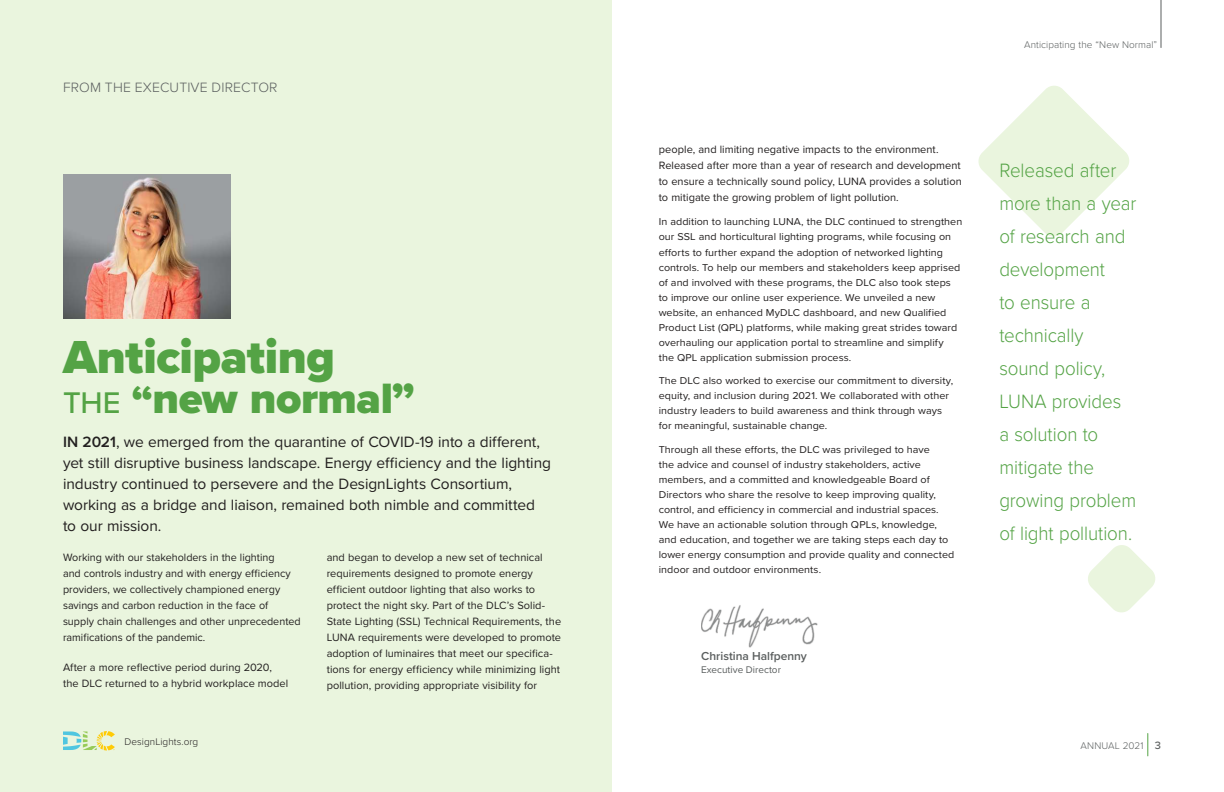
<style>
.page{position:relative;width:1224px;height:792px;background:#fff}
.page>*{position:absolute;margin:0;border:0;box-sizing:border-box;transform-origin:0 0}
.t1{font:900 48px "Proxima Nova";letter-spacing:-.015em;color:#54a345}
.t2{font:900 44px "Proxima Nova";letter-spacing:-.01em;color:#54a345}
.t3{font:300 20px/33px "Proxima Nova";letter-spacing:-.005em;color:#54a345;scale:.94 1}
.t4{font:15.5px/21px "Proxima Nova";letter-spacing:-.005em;color:#221f1f}
.t5{font:300 14px "Proxima Nova";letter-spacing:.01em;color:#5a5e5e}
.t6{font:600 12px "Proxima Nova";color:#5a5e5e}
.t7{font:11px/16px "Proxima Nova";color:#221f1f}
.t8{font:10.3px/15px "Proxima Nova";letter-spacing:.005em;color:#221f1f;scale:1.04 1}
.t9{font:300 10px "Proxima Nova";letter-spacing:.005em;color:#5a5e5e}
.t10{font:10px "Proxima Nova";color:#5a5e5e}
.t11{font:300 10px "Proxima Nova";letter-spacing:.005em;color:#221f1f}
.s1{font-weight:500;font-size:31px}
.s2{font-size:40px}
.s3{font-weight:600}
.s4{font-weight:500;font-size:11px}
</style>
<div class="page">
<hr style="left:1161px;top:0;width:1px;height:48px;background:#5a5e5e">
<div style="left:249px;top:0;width:363px;height:792px;background:#eaf5de"></div>
<svg style="left:1148px;top:733px;width:1px;height:23px"></svg>
<div style="left:0;top:0;width:317px;height:792px;background:#eaf5de"></div>
<svg style="left:978px;top:86px;width:151px;height:151px"></svg>
<svg style="left:1088px;top:545px;width:67px;height:68px"></svg>
<img style="left:701px;top:605px;width:117px;height:43px">
<img style="left:63px;top:175px;width:168px;height:143px">
<svg style="left:63px;top:731px;width:52px;height:19px"></svg>
<h3 class="t5" style="left:63px;top:81px;width:216px">FROM THE EXECUTIVE DIRECTOR</h3>
<h1 class="t1" style="left:63px;top:337px;width:274px">Anticipating</h1>
<h2 class="t2" style="left:63px;top:380px;width:353px"><span class="s1">THE</span> <span class="s2">“</span>new normal”</h2>
<p class="t4" style="left:63px;top:432px;width:490px"><span class="s3">IN 2021</span>, we emerged from the quarantine of COVID-19 into a different, yet still disruptive business landscape. Energy efficiency and the lighting industry continued to persevere and the DesignLights Consortium, working as a bridge and liaison, remained both nimble and committed to our mission.</p>
<p class="t7" style="left:63px;top:550px;width:239px">Working with our stakeholders in the lighting<br>and controls industry and with energy efficiency providers, we collectively championed energy savings and carbon reduction in the face of supply chain challenges and other unprecedented ramifications of the pandemic.</p>
<p class="t7" style="left:63px;top:660px;width:227px">After a more reflective period during 2020, the DLC returned to a hybrid workplace model</p>
<p class="t7" style="left:327px;top:550px;width:236px">and began to develop a new set of technical requirements designed to promote energy efficient outdoor lighting that also works to protect the night sky. Part of the DLC’s Solid-State Lighting (SSL) Technical Requirements, the LUNA requirements were developed to promote adoption of luminaires that meet our specifica&shy;tions for energy efficiency while minimizing light pollution, providing appropriate visibility for</p>
<p class="t11" style="left:125px;top:737px;width:75px">DesignLights.org</p>
<p class="t9" style="left:1024px;top:40px;width:135px">Anticipating the “New Normal”</p>
<p class="t7" style="left:659px;top:142px;width:305px">people, and limiting negative impacts to the environment.<br>Released after more than a year of research and development to ensure a technically sound policy, LUNA provides a solution to mitigate the growing problem of light pollution.</p>
<p class="t8" style="left:659px;top:215px;width:293px">In addition to launching LUNA, the DLC continued to strengthen our SSL and horticultural lighting programs, while focusing on efforts to further expand the adoption of networked lighting controls. To help our members and stakeholders keep apprised of and involved with these programs, the DLC also took steps to improve our online user experience. We unveiled a new website, an enhanced MyDLC dashboard, and new Qualified Product List (QPL) platforms, while making great strides toward overhauling our application portal to streamline and simplify<br>the QPL application submission process.</p>
<p class="t8" style="left:659px;top:374px;width:285px">The DLC also worked to exercise our commitment to diversity, equity, and inclusion during 2021. We collaborated with other industry leaders to build awareness and think through ways for meaningful, sustainable change.</p>
<p class="t8" style="left:659px;top:442px;width:286px">Through all these efforts, the DLC was privileged to have<br>the advice and counsel of industry stakeholders, active members, and a committed and knowledgeable Board of Directors who share the resolve to keep improving quality, control, and efficiency in commercial and industrial spaces.<br>We have an actionable solution through QPLs, knowledge, and education, and together we are taking steps each day to lower energy consumption and provide quality and connected indoor and outdoor environments.</p>
<p class="t6" style="left:701px;top:651px;width:107px">Christina Halfpenny</p>
<p class="t10" style="left:701px;top:666px;width:81px">Executive Director</p>
<h3 class="t3" style="left:999px;top:155px;width:147px">Released after more than a year of research and development<br>to ensure a technically sound policy,<br>LUNA provides<br>a solution to mitigate the growing problem of light pollution.</h3>
<p class="t9" style="left:1081px;top:741px;width:82px">ANNUAL 2021 <span class="s4">3</span></p>
</div>
